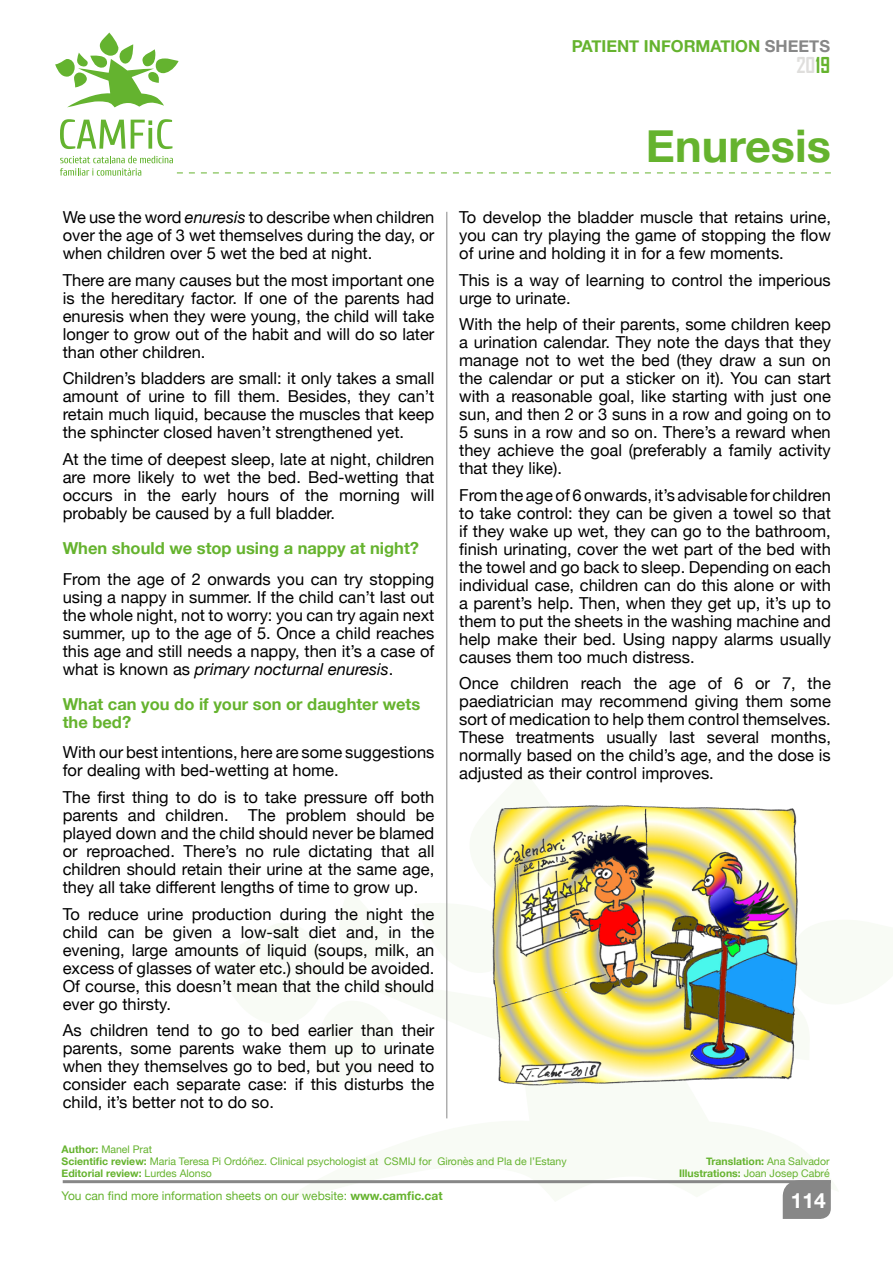
<style>
.page{position:relative;width:893px;height:1263px;background:#fff}
.page>*{position:absolute;margin:0;border:0;box-sizing:border-box;transform-origin:0 0}
.t1{font:700 45px "Helvetica Neue";color:#65b32e}
.t2{font:700 21px "Agency FB";color:#dfdedc}
.t3{font:700 21px "Helvetica Neue";color:#fff}
.t4{font:16.5px/18px "Helvetica Neue";color:#000;text-align:justify}
.t5{font:700 16.5px/18px "Helvetica Neue";color:#65b32e}
.t6{font:12px "Helvetica Neue";color:#65b32e}
.t7{font:10.5px/12px "Helvetica Neue";color:#65b32e}
.t8{font:700 10.5px/12px "Helvetica Neue";color:#65b32e;text-align:right}
.s1{color:#878787}
.s2{color:#65b32e}
.s3{font-style:italic}
.s4{font-weight:700}
.s5{font-weight:400}
</style>
<div class="page">
<svg style="left:281px;top:979px;width:502px;height:223px"></svg>
<svg style="left:281px;top:979px;width:120px;height:108px"></svg>
<svg style="left:447px;top:770px;width:1px;height:209px"></svg>
<hr style="left:63px;top:1180px;width:768px;height:3px;background:#878787">
<div style="left:783px;top:1180px;width:48px;height:39px;background:#878787"></div>
<svg style="left:55px;top:33px;width:124px;height:74px"></svg>
<svg style="left:60px;top:156px;width:771px;height:20px"></svg>
<svg style="left:60px;top:119px;width:65px;height:30px"></svg>
<svg style="left:131px;top:119px;width:41px;height:30px"></svg>
<hr style="left:446px;top:212px;width:1px;height:906px;background:#878787">
<img style="left:489px;top:805px;width:309px;height:282px">
<p class="t5" style="left:572px;top:37px;width:260px">PATIENT INFORMATION <span class="s1">SHEETS</span></p>
<p class="t2" style="left:796px;top:52px;width:35px">20<span class="s2">19</span></p>
<p class="t4" style="left:63px;top:209px;width:373px">We use the word <span class="s3">enuresis</span> to describe when children over the age of 3 wet themselves during the day, or when children over 5 wet the bed at night.</p>
<p class="t4" style="left:63px;top:272px;width:373px">There are many causes but the most important one is the hereditary factor. If one of the parents had enuresis when they were young, the child will take longer to grow out of the habit and will do so later than other children.</p>
<p class="t4" style="left:63px;top:370px;width:373px">Children’s bladders are small: it only takes a small amount of urine to fill them. Besides, they can’t retain much liquid, because the muscles that keep the sphincter closed haven’t strengthened yet.</p>
<p class="t4" style="left:63px;top:451px;width:373px">At the time of deepest sleep, late at night, children are more likely to wet the bed. Bed-wetting that occurs in the early hours of the morning will probably be caused by a full bladder.</p>
<p class="t5" style="left:63px;top:539px;width:358px">When should we stop using a nappy at night?</p>
<p class="t4" style="left:63px;top:571px;width:373px">From the age of 2 onwards you can try stopping using a nappy in summer. If the child can’t last out the whole night, not to worry: you can try again next summer, up to the age of 5. Once a child reaches this age and still needs a nappy, then it’s a case of what is known as <span class="s3">primary nocturnal enuresis</span>.</p>
<p class="t5" style="left:63px;top:695px;width:359px">What can you do if your son or daughter wets the bed?</p>
<p class="t4" style="left:63px;top:744px;width:373px">With our best intentions, here are some suggestions for dealing with bed-wetting at home.</p>
<p class="t4" style="left:63px;top:789px;width:373px">The first thing to do is to take pressure off both parents and children. The problem should be played down and the child should never be blamed or reproached. There’s no rule dictating that all children should retain their urine at the same age, they all take different lengths of time to grow up.</p>
<p class="t4" style="left:63px;top:905px;width:373px">To reduce urine production during the night the child can be given a low-salt diet and, in the evening, large amounts of liquid (soups, milk, an excess of glasses of water etc.) should be avoided.<br>Of course, this doesn’t mean that the child should ever go thirsty.</p>
<p class="t4" style="left:63px;top:1022px;width:373px">As children tend to go to bed earlier than their parents, some parents wake them up to urinate when they themselves go to bed, but you need to consider each separate case: if this disturbs the child, it’s better not to do so.</p>
<h1 class="t1" style="left:646px;top:110px;width:186px">Enuresis</h1>
<p class="t4" style="left:459px;top:209px;width:373px">To develop the bladder muscle that retains urine, you can try playing the game of stopping the flow of urine and holding it in for a few moments.</p>
<p class="t4" style="left:459px;top:272px;width:373px">This is a way of learning to control the imperious urge to urinate.</p>
<p class="t4" style="left:459px;top:316px;width:373px">With the help of their parents, some children keep a urination calendar. They note the days that they manage not to wet the bed (they draw a sun on the calendar or put a sticker on it). You can start with a reasonable goal, like starting with just one sun, and then 2 or 3 suns in a row and going on to 5 suns in a row and so on. There’s a reward when they achieve the goal (preferably a family activity that they like).</p>
<p class="t4" style="left:459px;top:487px;width:373px">From the age of 6 onwards, it’s advisable for children to take control: they can be given a towel so that if they wake up wet, they can go to the bathroom, finish urinating, cover the wet part of the bed with the towel and go back to sleep. Depending on each individual case, children can do this alone or with a parent’s help. Then, when they get up, it’s up to them to put the sheets in the washing machine and help make their bed. Using nappy alarms usually causes them too much distress.</p>
<p class="t4" style="left:459px;top:675px;width:373px">Once children reach the age of 6 or 7, the paediatrician may recommend giving them some sort of medication to help them control themselves.<br>These treatments usually last several months, normally based on the child’s age, and the dose is adjusted as their control improves.</p>
<p class="t7" style="left:62px;top:1143px;width:507px"><span class="s4">Author:</span> Manel Prat<br><span class="s4">Scientific review:</span> Maria Teresa Pi Ordóñez. Clinical psychologist at CSMIJ for Gironès and Pla de l’Estany<br><span class="s4">Editorial review:</span> Lurdes Alonso</p>
<p class="t6" style="left:62px;top:1187px;width:382px">You can find more information sheets on our website: <span class="s4">www.camfic.cat</span></p>
<p class="t8" style="left:679px;top:1155px;width:152px">Translation: <span class="s5">Ana Salvador<br></span>Illustrations: <span class="s5">Joan Josep Cabré</span></p>
<p class="t3" style="left:791px;top:1183px;width:37px">114</p>
</div>
